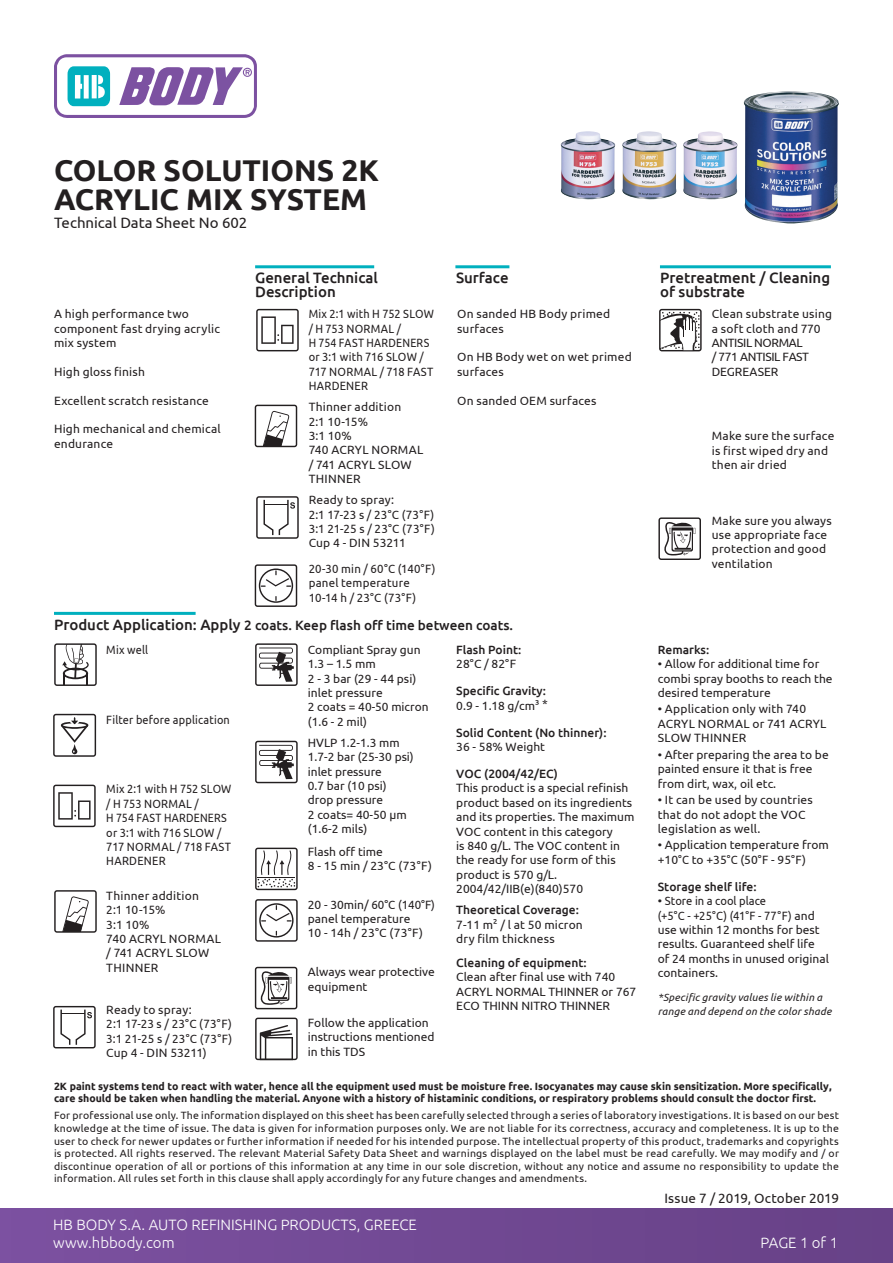
<style>
.page{position:relative;width:893px;height:1263px;background:#fff}
.page>*{position:absolute;margin:0;border:0;box-sizing:border-box;transform-origin:0 0}
.t1{font:700 30px "Ubuntu";color:#231f20}
.t2{font:500 15px/13.5px "Ubuntu";color:#231f20}
.t3{font:300 15px "Ubuntu";color:#fff}
.t4{font:15px "Ubuntu";color:#231f20}
.t5{font:500 13.5px "Ubuntu";color:#231f20}
.t6{font:13.5px "Ubuntu";letter-spacing:.01em;color:#231f20}
.t7{font:12px/14.4px "Ubuntu";color:#231f20}
.t8{font:12px/14.4px "Ubuntu";letter-spacing:.02em;color:#231f20}
.t9{font:12px/14.4px "Ubuntu";letter-spacing:.02em;color:#231f20;scale:.91 1}
.t10{font:500 12px/14.4px "Ubuntu";color:#231f20}
.t11{font:12px/14.4px "Ubuntu";color:#231f20;scale:.95 1}
.t12{font:12px "Ubuntu";color:#231f20;scale:.91 1}
.t13{font:12px "Ubuntu";color:#231f20;scale:.96 1}
.t14{font:10.5px/12.6px "Ubuntu";letter-spacing:.02em;color:#231f20;text-align:justify}
.t15{font:700 10.5px/12.6px "Ubuntu";color:#231f20}
.t16{font:italic 10.5px/14.4px "Ubuntu";letter-spacing:.02em;color:#231f20}
.s1{font-size:15px}
.s2{font-weight:400}
</style>
<div class="page">
<div style="left:0;top:1209px;width:893px;height:54px;background:linear-gradient(to right,#7c51a0,#674187)"></div>
<svg style="left:54px;top:54px;width:203px;height:64px"></svg>
<svg style="left:255px;top:564px;width:42px;height:43px"></svg>
<svg style="left:659px;top:309px;width:43px;height:42px"></svg>
<svg style="left:658px;top:517px;width:43px;height:43px"></svg>
<hr style="left:255px;top:265px;width:119px;height:3px;background:#00b0be">
<hr style="left:455px;top:265px;width:54px;height:3px;background:#00b0be">
<hr style="left:660px;top:265px;width:171px;height:3px;background:#00b0be">
<svg style="left:256px;top:309px;width:43px;height:42px"></svg>
<img style="left:683px;top:131px;width:55px;height:68px">
<img style="left:622px;top:131px;width:55px;height:69px">
<img style="left:560px;top:131px;width:56px;height:69px">
<svg style="left:255px;top:405px;width:42px;height:42px"></svg>
<img style="left:743px;top:91px;width:96px;height:132px">
<svg style="left:256px;top:496px;width:43px;height:43px"></svg>
<hr style="left:54px;top:612px;width:142px;height:3px;background:#00b0be">
<svg style="left:255px;top:899px;width:43px;height:43px"></svg>
<svg style="left:255px;top:967px;width:42px;height:42px"></svg>
<svg style="left:255px;top:1017px;width:43px;height:43px"></svg>
<svg style="left:54px;top:890px;width:43px;height:43px"></svg>
<svg style="left:53px;top:785px;width:43px;height:42px"></svg>
<svg style="left:53px;top:1006px;width:43px;height:42px"></svg>
<svg style="left:255px;top:741px;width:43px;height:42px"></svg>
<svg style="left:255px;top:643px;width:43px;height:43px"></svg>
<svg style="left:255px;top:848px;width:43px;height:42px"></svg>
<svg style="left:54px;top:643px;width:43px;height:43px"></svg>
<svg style="left:53px;top:714px;width:43px;height:43px"></svg>
<p class="t1" style="left:54px;top:152px;width:327px">COLOR SOLUTIONS 2K</p>
<p class="t1" style="left:54px;top:181px;width:315px">ACRYLIC MIX SYSTEM</p>
<p class="t4" style="left:54px;top:213px;width:195px">Technical Data Sheet No 602</p>
<p class="t7" style="left:54px;top:306px;width:168px">A high performance two component fast drying acrylic mix system</p>
<p class="t7" style="left:54px;top:364px;width:92px">High gloss finish</p>
<p class="t7" style="left:54px;top:393px;width:156px">Excellent scratch resistance</p>
<p class="t7" style="left:54px;top:422px;width:168px">High mechanical and chemical endurance</p>
<p class="t2" style="left:255px;top:271px;width:124px">General Technical</p>
<p class="t2" style="left:255px;top:284px;width:82px">Description</p>
<p class="t9" style="left:309px;top:306px;width:139px">Mix 2:1 with H 752 SLOW / H 753 NORMAL /<br>H 754 FAST HARDENERS or 3:1 with 716 SLOW /<br>717 NORMAL / 718 FAST<br>HARDENER</p>
<p class="t8" style="left:309px;top:399px;width:116px">Thinner addition<br>2:1 10-15%<br>3:1 10%<br>740 ACRYL NORMAL / 741 ACRYL SLOW<br>THINNER</p>
<p class="t7" style="left:309px;top:492px;width:87px">Ready to spray:</p>
<p class="t7" style="left:309px;top:507px;width:127px">2:1 17-23 s / 23°C (73°F)</p>
<p class="t7" style="left:309px;top:521px;width:128px">3:1 21-25 s / 23°C (73°F)</p>
<p class="t7" style="left:309px;top:536px;width:99px">Cup 4 - DIN 53211</p>
<p class="t11" style="left:309px;top:561px;width:135px">20-30 min / 60°C (140°F) panel temperature</p>
<p class="t13" style="left:309px;top:590px;width:114px">10-14 h / 23°C (73°F)</p>
<p class="t2" style="left:456px;top:271px;width:54px">Surface</p>
<p class="t2" style="left:660px;top:271px;width:172px">Pretreatment / Cleaning of substrate</p>
<p class="t8" style="left:457px;top:306px;width:155px">On sanded HB Body primed surfaces</p>
<p class="t7" style="left:457px;top:350px;width:176px">On HB Body wet on wet primed surfaces</p>
<p class="t8" style="left:457px;top:393px;width:141px">On sanded OEM surfaces</p>
<p class="t7" style="left:712px;top:306px;width:122px">Clean substrate using a soft cloth and 770<br>ANTISIL NORMAL<br>/ 771 ANTISIL FAST<br>DEGREASER</p>
<p class="t7" style="left:712px;top:428px;width:124px">Make sure the surface is first wiped dry and then air dried</p>
<p class="t7" style="left:712px;top:513px;width:122px">Make sure you always use appropriate face protection and good ventilation</p>
<p class="t5" style="left:54px;top:616px;width:461px"><span class="s1">Product Application: Apply</span> 2 coats. Keep flash off time between coats.</p>
<p class="t12" style="left:106px;top:642px;width:48px">Mix well</p>
<p class="t7" style="left:308px;top:642px;width:114px">Compliant Spray gun</p>
<p class="t7" style="left:308px;top:656px;width:69px">1.3 – 1.5 mm</p>
<p class="t7" style="left:308px;top:671px;width:110px">2 - 3 bar (29 - 44 psi)</p>
<p class="t7" style="left:308px;top:685px;width:76px">inlet pressure</p>
<p class="t7" style="left:308px;top:699px;width:122px">2 coats = 40-50 micron</p>
<p class="t7" style="left:308px;top:714px;width:60px">(1.6 - 2 mil)</p>
<p class="t7" style="left:308px;top:735px;width:93px">HVLP 1.2-1.3 mm</p>
<p class="t7" style="left:308px;top:749px;width:107px">1.7-2 bar (25-30 psi) inlet pressure</p>
<p class="t7" style="left:308px;top:778px;width:80px">0.7 bar (10 psi) drop pressure</p>
<p class="t7" style="left:308px;top:807px;width:100px">2 coats= 40-50 μm (1.6-2 mils)</p>
<p class="t7" style="left:308px;top:844px;width:77px">Flash off time</p>
<p class="t7" style="left:308px;top:858px;width:126px">8 - 15 min / 23°C (73°F)</p>
<p class="t7" style="left:308px;top:897px;width:129px">20 - 30min/ 60°C (140°F)</p>
<p class="t7" style="left:308px;top:911px;width:104px">panel temperature</p>
<p class="t7" style="left:308px;top:925px;width:117px">10 - 14h / 23°C (73°F)</p>
<p class="t7" style="left:308px;top:964px;width:129px">Always wear protective equipment</p>
<p class="t7" style="left:308px;top:1015px;width:128px">Follow the application instructions mentioned in this TDS</p>
<p class="t10" style="left:456px;top:642px;width:67px">Flash Point:<br><span class="s2">28°C / 82°F</span></p>
<p class="t10" style="left:456px;top:683px;width:91px">Specific Gravity:</p>
<p class="t7" style="left:456px;top:698px;width:93px">0.9 - 1.18 g/cm3 *</p>
<p class="t10" style="left:456px;top:725px;width:152px">Solid Content (No thinner):</p>
<p class="t7" style="left:456px;top:739px;width:90px">36 - 58% Weight</p>
<p class="t10" style="left:456px;top:766px;width:103px">VOC (2004/42/EC)</p>
<p class="t7" style="left:456px;top:780px;width:180px">This product is a special refinish product based on its ingredients and its properties. The maximum<br>VOC content in this category<br>is 840 g/L. The VOC content in the ready for use form of this product is 570 g/L.</p>
<p class="t7" style="left:456px;top:881px;width:128px">2004/42/IIB(e)(840)570</p>
<p class="t10" style="left:456px;top:902px;width:124px">Theoretical Coverage:</p>
<p class="t7" style="left:456px;top:917px;width:128px">7-11 m2 / l at 50 micron</p>
<p class="t8" style="left:456px;top:931px;width:100px">dry film thickness</p>
<p class="t10" style="left:456px;top:955px;width:132px">Cleaning of equipment:</p>
<p class="t7" style="left:456px;top:969px;width:182px">Clean after final use with 740<br>ACRYL NORMAL THINNER or 767<br>ECO THINN NITRO THINNER</p>
<p class="t12" style="left:106px;top:713px;width:137px">Filter before application</p>
<p class="t9" style="left:106px;top:781px;width:139px">Mix 2:1 with H 752 SLOW / H 753 NORMAL /<br>H 754 FAST HARDENERS or 3:1 with 716 SLOW /<br>717 NORMAL / 718 FAST<br>HARDENER</p>
<p class="t8" style="left:106px;top:888px;width:116px">Thinner addition<br>2:1 10-15%<br>3:1 10%<br>740 ACRYL NORMAL / 741 ACRYL SLOW<br>THINNER</p>
<p class="t7" style="left:106px;top:1002px;width:87px">Ready to spray:</p>
<p class="t7" style="left:106px;top:1016px;width:127px">2:1 17-23 s / 23°C (73°F)</p>
<p class="t7" style="left:106px;top:1031px;width:128px">3:1 21-25 s / 23°C (73°F)</p>
<p class="t7" style="left:106px;top:1045px;width:102px">Cup 4 - DIN 53211)</p>
<p class="t10" style="left:658px;top:642px;width:53px">Remarks:</p>
<p class="t7" style="left:658px;top:656px;width:176px">• Allow for additional time for combi spray booths to reach the desired temperature</p>
<p class="t8" style="left:658px;top:702px;width:170px">• Application only with 740<br>ACRYL NORMAL or 741 ACRYL<br>SLOW THINNER</p>
<p class="t7" style="left:658px;top:747px;width:172px">• After preparing the area to be painted ensure it that is free from dirt, wax, oil etc.</p>
<p class="t7" style="left:658px;top:792px;width:157px">• It can be used by countries that do not adopt the VOC legislation as well.</p>
<p class="t7" style="left:658px;top:837px;width:172px">• Application temperature from +10°C to +35°C (50°F - 95°F)</p>
<p class="t10" style="left:658px;top:879px;width:100px">Storage shelf life:</p>
<p class="t7" style="left:658px;top:893px;width:173px">• Store in a cool place<br>(+5°C - +25°C) (41°F - 77°F) and use within 12 months for best results. Guaranteed shelf life of 24 months in unused original containers.</p>
<p class="t16" style="left:658px;top:989px;width:175px">*Specific gravity values lie within a range and depend on the color shade</p>
<p class="t15" style="left:54px;top:1080px;width:779px">2K paint systems tend to react with water, hence all the equipment used must be moisture free. Isocyanates may cause skin sensitization. More specifically, care should be taken when handling the material. Anyone with a history of histaminic conditions, or respiratory problems should consult the doctor first.</p>
<p class="t14" style="left:54px;top:1109px;width:786px">For professional use only. The information displayed on this sheet has been carefully selected through a series of laboratory investigations. It is based on our best knowledge at the time of issue. The data is given for information purposes only. We are not liable for its correctness, accuracy and completeness. It is up to the user to check for newer updates or further information if needed for his intended purpose. The intellectual property of this product, trademarks and copyrights is protected. All rights reserved. The relevant Material Safety Data Sheet and warnings displayed on the label must be read carefully. We may modify and / or discontinue operation of all or portions of this information at any time in our sole discretion, without any notice and assume no responsibility to update the information. All rules set forth in this clause shall apply accordingly for any future changes and amendments.</p>
<p class="t6" style="left:664px;top:1190px;width:176px">Issue 7 / 2019, October 2019</p>
<p class="t3" style="left:53px;top:1216px;width:365px">HB BODY S.A. AUTO REFINISHING PRODUCTS, GREECE</p>
<p class="t3" style="left:53px;top:1234px;width:123px">www.hbbody.com</p>
<p class="t3" style="left:761px;top:1234px;width:79px">PAGE 1 of 1</p>
</div>
